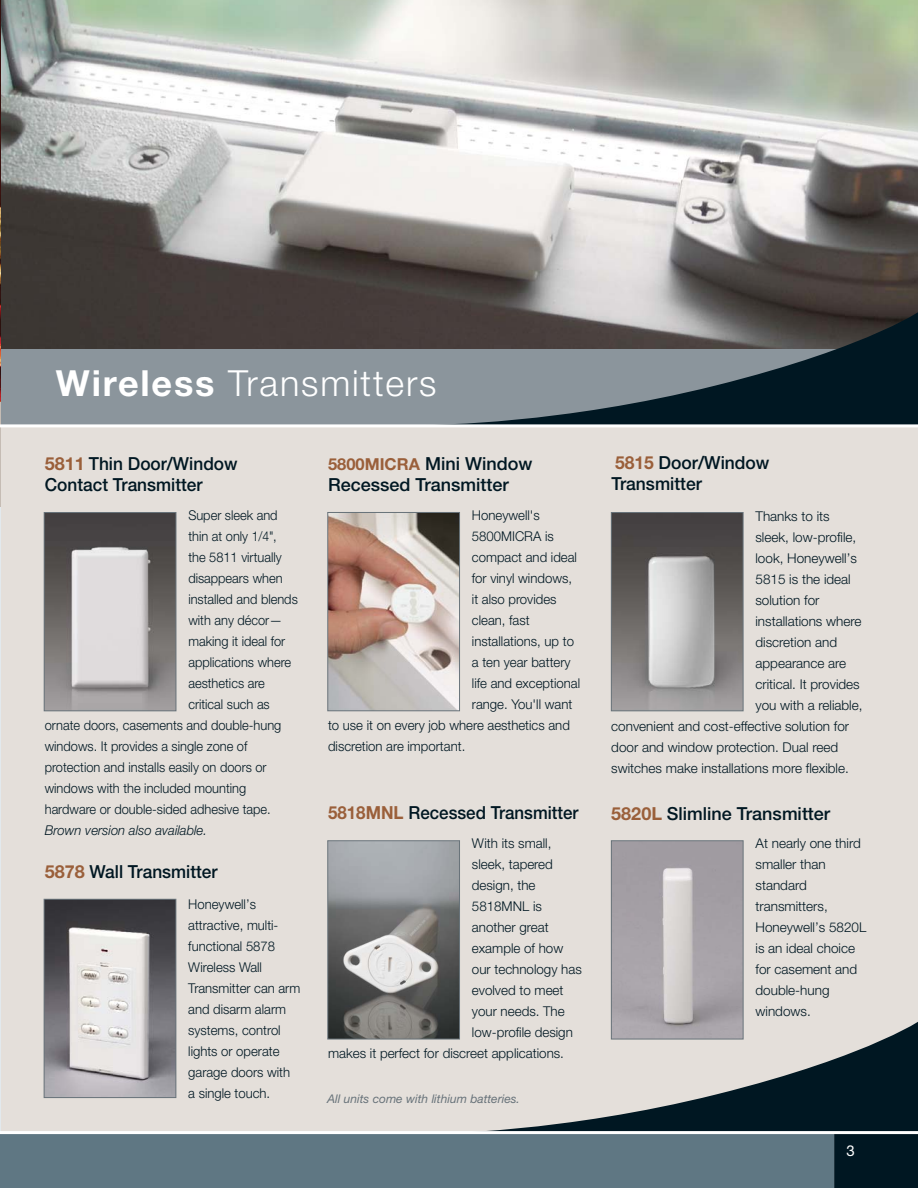
<style>
.page{position:relative;width:918px;height:1188px;background:#fff}
.page>*{position:absolute;margin:0;border:0;box-sizing:border-box;transform-origin:0 0}
.t1{font:300 36px "Helvetica Neue";letter-spacing:.05em;color:#fff}
.t2{font:500 18px/21px "Helvetica Neue";color:#001722}
.t3{font:500 18px/21px "Helvetica Neue";color:#001722;scale:.96 1}
.t4{font:500 18px "Helvetica Neue";color:#001722;scale:.94 1}
.t5{font:15px "Helvetica Neue";color:#fff}
.t6{font:300 13.5px/21px "Helvetica Neue";color:#001722}
.t7{font:300 13.5px "Helvetica Neue";color:#001722;scale:.95 1}
.t8{font:italic 300 13.5px "Helvetica Neue";color:#001722}
.t9{font:italic 12px "Helvetica Neue";color:#68737a}
.s1{font-weight:700}
.s2{font-weight:700;color:#9a5f3a}
.s3{font-weight:700;font-size:16.5px;color:#9a5f3a}
</style>
<div class="page">
<div style="left:0;top:388px;width:918px;height:746px;background:#e4dfda"></div>
<img style="left:46px;top:514px;width:128px;height:195px">
<div style="left:44px;top:512px;width:132px;height:199px;border:1px solid #68737a"></div>
<img style="left:329px;top:514px;width:129px;height:195px">
<div style="left:327px;top:512px;width:133px;height:199px;border:1px solid #68737a"></div>
<img style="left:329px;top:842px;width:129px;height:195px">
<div style="left:327px;top:840px;width:133px;height:199px;border:1px solid #68737a"></div>
<img style="left:613px;top:514px;width:128px;height:195px">
<div style="left:611px;top:512px;width:132px;height:199px;border:1px solid #68737a"></div>
<img style="left:613px;top:842px;width:129px;height:174px">
<div style="left:611px;top:840px;width:133px;height:199px;border:1px solid #68737a"></div>
<img style="left:46px;top:901px;width:128px;height:195px">
<div style="left:44px;top:899px;width:132px;height:199px;border:1px solid #68737a"></div>
<img style="left:1px;top:0;width:917px;height:350px">
<div style="left:0;top:350px;width:918px;height:75px;background:#8b959c"></div>
<svg style="left:427px;top:307px;width:491px;height:117px"></svg>
<img style="left:0;top:0;width:1px;height:404px">
<hr style="left:0;top:424px;width:918px;height:3px;background:#fff">
<svg style="left:428px;top:1016px;width:490px;height:115px"></svg>
<svg style="left:0;top:1134px;width:918px;height:54px;background:#566e7a"></svg>
<hr style="left:0;top:1131px;width:918px;height:3px;background:#fff">
<h1 class="t1" style="left:56px;top:362px;width:382px"><span class="s1">Wireless</span> Transmitters</h1>
<h2 class="t3" style="left:45px;top:453px;width:202px"><span class="s2">5811</span> Thin Door/Window<br>Contact Transmitter</h2>
<p class="t7" style="left:188px;top:507px;width:96px">Super sleek and</p>
<p class="t7" style="left:188px;top:528px;width:95px">thin at only 1/4",</p>
<p class="t7" style="left:188px;top:549px;width:100px">the 5811 virtually</p>
<p class="t7" style="left:188px;top:570px;width:101px">disappears when</p>
<p class="t7" style="left:188px;top:591px;width:117px">installed and blends</p>
<p class="t7" style="left:188px;top:612px;width:100px">with any décor—</p>
<p class="t7" style="left:188px;top:633px;width:104px">making it ideal for</p>
<p class="t7" style="left:188px;top:654px;width:110px">applications where</p>
<p class="t7" style="left:188px;top:675px;width:82px">aesthetics are</p>
<p class="t7" style="left:188px;top:696px;width:87px">critical such as</p>
<p class="t7" style="left:45px;top:717px;width:251px">ornate doors, casements and double-hung</p>
<p class="t7" style="left:45px;top:738px;width:215px">windows. It provides a single zone of</p>
<p class="t7" style="left:45px;top:759px;width:235px">protection and installs easily on doors or</p>
<p class="t7" style="left:45px;top:780px;width:214px">windows with the included mounting</p>
<p class="t7" style="left:45px;top:801px;width:239px">hardware or double-sided adhesive tape.</p>
<p class="t8" style="left:45px;top:822px;width:164px">Brown version also available.</p>
<h2 class="t3" style="left:45px;top:861px;width:182px"><span class="s2">5878</span> Wall Transmitter</h2>
<p class="t6" style="left:188px;top:893px;width:114px">Honeywell’s attractive, multi&shy;functional 5878<br>Wireless Wall<br>Transmitter can arm and disarm alarm systems, control lights or operate garage doors with<br>a single touch.</p>
<h2 class="t2" style="left:328px;top:453px;width:206px"><span class="s3">5800MICRA</span> Mini Window<br>Recessed Transmitter</h2>
<p class="t6" style="left:472px;top:505px;width:70px">Honeywell's</p>
<p class="t6" style="left:472px;top:526px;width:83px">5800MICRA is</p>
<p class="t6" style="left:472px;top:547px;width:107px">compact and ideal</p>
<p class="t6" style="left:472px;top:568px;width:102px">for vinyl windows,</p>
<p class="t6" style="left:472px;top:589px;width:86px">it also provides</p>
<p class="t6" style="left:472px;top:610px;width:59px">clean, fast</p>
<p class="t6" style="left:472px;top:631px;width:104px">installations, up to</p>
<p class="t6" style="left:472px;top:652px;width:100px">a ten year battery</p>
<p class="t6" style="left:472px;top:673px;width:110px">life and exceptional</p>
<p class="t6" style="left:472px;top:694px;width:102px">range. You'll want</p>
<p class="t6" style="left:328px;top:715px;width:243px">to use it on every job where aesthetics and</p>
<p class="t6" style="left:328px;top:736px;width:139px">discretion are important.</p>
<h2 class="t4" style="left:328px;top:802px;width:268px"><span class="s2">5818MNL</span> Recessed Transmitter</h2>
<p class="t6" style="left:472px;top:833px;width:81px">With its small,</p>
<p class="t6" style="left:472px;top:854px;width:82px">sleek, tapered</p>
<p class="t6" style="left:472px;top:875px;width:65px">design, the</p>
<p class="t6" style="left:472px;top:896px;width:72px">5818MNL is</p>
<p class="t6" style="left:472px;top:917px;width:78px">another great</p>
<p class="t6" style="left:472px;top:938px;width:93px">example of how</p>
<p class="t6" style="left:472px;top:959px;width:111px">our technology has</p>
<p class="t6" style="left:472px;top:980px;width:93px">evolved to meet</p>
<p class="t6" style="left:472px;top:1001px;width:94px">your needs. The</p>
<p class="t6" style="left:472px;top:1022px;width:103px">low-profile design</p>
<p class="t6" style="left:328px;top:1043px;width:237px">makes it perfect for discreet applications.</p>
<p class="t9" style="left:327px;top:1092px;width:194px">All units come with lithium batteries.</p>
<h2 class="t2" style="left:611px;top:452px;width:160px"><span class="s2">5815</span> Door/Window<br>Transmitter</h2>
<p class="t6" style="left:755px;top:505px;width:76px">Thanks to its</p>
<p class="t6" style="left:755px;top:526px;width:102px">sleek, low-profile,</p>
<p class="t6" style="left:755px;top:547px;width:103px">look, Honeywell’s</p>
<p class="t6" style="left:755px;top:568px;width:97px">5815 is the ideal</p>
<p class="t6" style="left:755px;top:589px;width:66px">solution for</p>
<p class="t6" style="left:755px;top:610px;width:108px">installations where</p>
<p class="t6" style="left:755px;top:631px;width:83px">discretion and</p>
<p class="t6" style="left:755px;top:652px;width:92px">appearance are</p>
<p class="t6" style="left:755px;top:673px;width:106px">critical. It provides</p>
<p class="t6" style="left:755px;top:694px;width:109px">you with a reliable,</p>
<p class="t6" style="left:611px;top:715px;width:239px">convenient and cost-effective solution for</p>
<p class="t6" style="left:611px;top:736px;width:228px">door and window protection. Dual reed</p>
<p class="t6" style="left:611px;top:757px;width:239px">switches make installations more flexible.</p>
<h2 class="t2" style="left:611px;top:803px;width:221px"><span class="s2">5820L</span> Slimline Transmitter</h2>
<p class="t6" style="left:756px;top:832px;width:112px">At nearly one third smaller than standard transmitters,<br>Honeywell’s 5820L is an ideal choice for casement and double-hung windows.</p>
<p class="t5" style="left:847px;top:1142px;width:10px">3</p>
</div>
